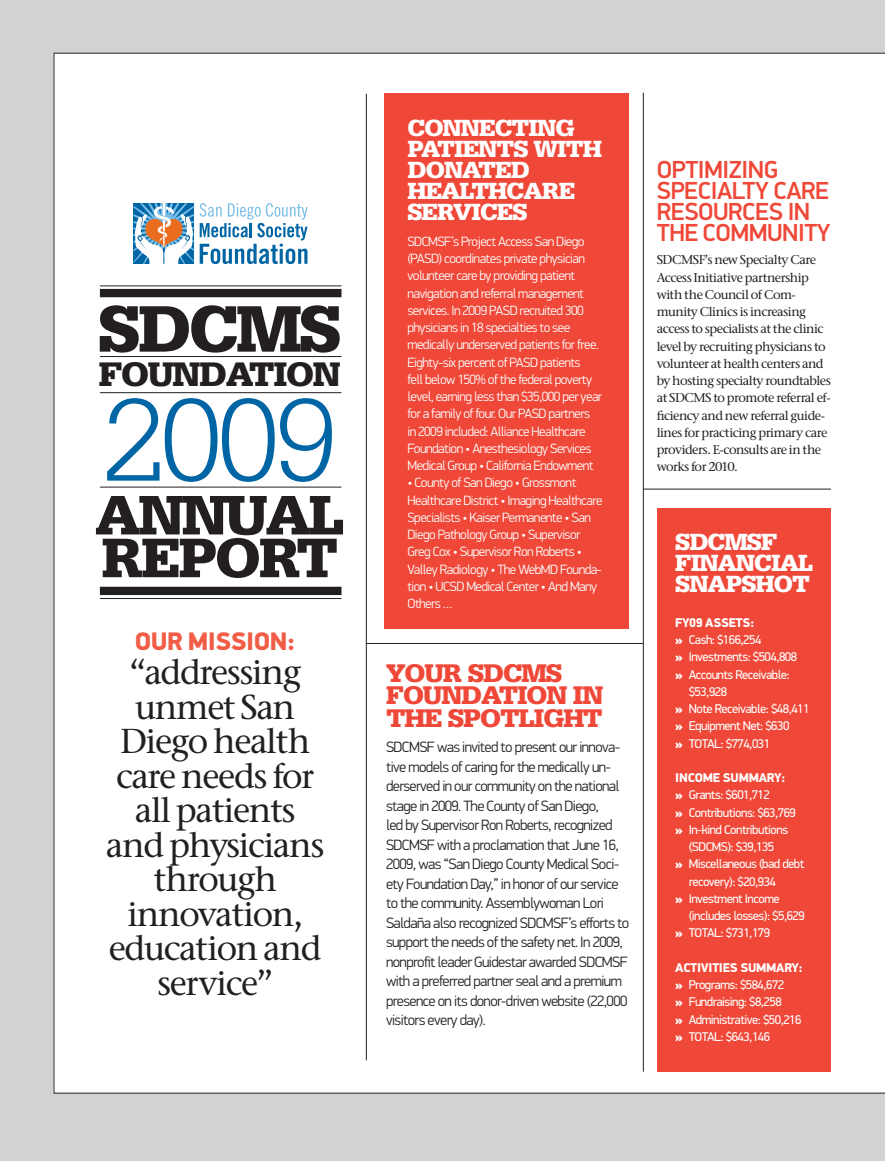
<style>
.page{position:relative;width:885px;height:1161px;background:#fff}
.page>*{position:absolute;margin:0;border:0;box-sizing:border-box;transform-origin:0 0}
.SDP_body_copy_no_in{font:300 124.2px "Serifa";color:#0065a4}
.SDP_body_copy_no_in-2{font:900 69.3px "Serifa";letter-spacing:-.04em;color:#231f20}
.SDP_body_copy_no_in-3{font:900 58.8px "Serifa";letter-spacing:-.04em;color:#231f20}
.SDP_body_copy_no_in-4{font:900 36px "Serifa";letter-spacing:-.04em;color:#231f20}
.SDP_body_copy_no_in-5{font:500 34.5px/34.5px "Stone Serif ITC Std";letter-spacing:-.04em;color:#231f20;text-align:center}
.SDP_body_copy_no_in-6{font:900 27px/22.5px "Serifa";letter-spacing:-.04em;color:#ef4838}
.SDP_body_copy_no_in-7{font:900 25.5px "PF Din Display Pro";letter-spacing:-.02em;color:#f15d46}
.SDP_body_copy_no_in-8{font:900 24.75px/21px "Serifa";letter-spacing:-.04em;color:#fff}
.SDP_body_copy_no_in-9{font:500 24.75px "PF Din Display Pro";letter-spacing:-.02em;color:#ef4838}
.SDP_body_copy_no_in-10{font:300 15px/19.5px "PF Din Display Pro";letter-spacing:-.04em;color:#231f20}
.SDP_body_copy_no_in-11{font:300 13.5px/17.2px "PF Din Display Pro";letter-spacing:-.04em;color:#fff}
.SDP_body_copy_no_in-12{font:12.75px/17.2px "PF Din Display Pro";letter-spacing:-.04em;color:#fff}
.SDP_body_copy_no_in-13{font:500 12.75px/17.2px "Stone Serif ITC Std";letter-spacing:-.04em;color:#231f20}
.SDP_body_copy_no_in-14{font:900 12.75px "PF Din Display Pro";letter-spacing:-.02em;color:#fff}
.s1{font-family:"PF Centro Sans Pro U Black"}
</style>
<div class="page">
<div style="left:0;top:0;width:884px;height:1161px;background:#d1d2d4"></div>
<div style="left:54px;top:53px;width:830px;height:1041px;background:#fff"></div>
<div style="left:384px;top:93px;width:244px;height:536px;background:#ef4838"></div>
<hr style="left:366px;top:643px;width:276px;height:1px;background:#231f20">
<hr style="left:100px;top:356px;width:241px;height:1px;background:#231f20">
<hr style="left:100px;top:392px;width:241px;height:1px;background:#231f20">
<div style="left:100px;top:289px;width:241px;height:8px;background:#231f20"></div>
<div style="left:100px;top:587px;width:241px;height:8px;background:#231f20"></div>
<hr style="left:100px;top:286px;width:241px;height:1px;background:#231f20">
<hr style="left:100px;top:598px;width:241px;height:1px;background:#231f20">
<hr style="left:100px;top:487px;width:241px;height:1px;background:#231f20">
<hr style="left:366px;top:94px;width:1px;height:966px;background:#231f20">
<svg style="left:133px;top:198px;width:61px;height:67px;background:#a5b6c1"></svg>
<svg style="left:200px;top:203px;width:107px;height:61px;background:#b7d4e6"></svg>
<hr style="left:642px;top:93px;width:1px;height:979px;background:#231f20">
<hr style="left:643px;top:489px;width:187px;height:1px;background:#231f20">
<div style="left:657px;top:508px;width:173px;height:563px;background:#ef4838"></div>
<p class="SDP_body_copy_no_in-2" style="left:98px;top:288px;width:245px">SDCMS</p>
<p class="SDP_body_copy_no_in-4" style="left:99px;top:353px;width:243px">FOUNDATION</p>
<p class="SDP_body_copy_no_in" style="left:103px;top:371px;width:235px">2009</p>
<p class="SDP_body_copy_no_in-3" style="left:95px;top:481px;width:251px">ANNUAL</p>
<p class="SDP_body_copy_no_in-3" style="left:101px;top:523px;width:239px">REPORT</p>
<p class="SDP_body_copy_no_in-8" style="left:407px;top:116px;width:193px">CONNECTING<br>PATIENTS WITH<br>DONATED<br>HEALTHCAR</p>
<p class="SDP_body_copy_no_in-8" style="left:558px;top:179px;width:18px">E</p>
<p class="SDP_body_copy_no_in-8" style="left:407px;top:200px;width:119px">SERVICES</p>
<p class="SDP_body_copy_no_in-11" style="left:407px;top:233px;width:196px">SDCMSF’s Project Access San Diego (PASD) coordinates private physician volunteer care by providing patient navigation and referral management services. In 2009 PASD recruited 300 physicians in 18 specialties to see medically underserved patients for free.<br>Eighty-six percent of PASD patients<br>fell below 150% of the federal poverty level, earning less than $35,000 per year for a family of four. Our PASD partners in 2009 included: Alliance Healthcare Foundation • Anesthesiology Services Medical Group • California Endowment</p>
<p class="SDP_body_copy_no_in-11" style="left:407px;top:474px;width:196px">• County of San Diego • Grossmont<br>Healthcare District • Imaging Healthcare<br>Specialists • Kaiser Permanente • San<br>Diego Pathology Group • Supervisor<br>Greg Cox • Supervisor Ron Roberts •<br>Valley Radiology • The WebMD Founda&shy;tion • UCSD Medical Center • And Many<br>Others …</p>
<p class="SDP_body_copy_no_in-7" style="left:135px;top:625px;width:162px">OUR MISSION:</p>
<p class="SDP_body_copy_no_in-5" style="left:106px;top:655px;width:220px">“addressing unmet San<br>Diego health care needs for all patients and physicians through innovation, education and service”</p>
<p class="SDP_body_copy_no_in-6" style="left:386px;top:661px;width:219px">YOUR SDCMS<br>FOUNDATION IN<br>THE SPOTLIGHT</p>
<p class="SDP_body_copy_no_in-10" style="left:386px;top:738px;width:244px">SDCMSF was invited to present our innova&shy;tive models of caring for the medically un&shy;derserved in our community on the national stage in 2009. The County of San Diego,<br>led by Supervisor Ron Roberts, recognized SDCMSF with a proclamation that June 16, 2009, was “San Diego County Medical Soci&shy;ety Foundation Day,” in honor of our service to the community. Assemblywoman Lori Saldaña also recognized SDCMSF’s efforts to support the needs of the safety net. In 2009, nonprofit leader Guidestar awarded SDCMSF with a preferred partner seal and a premium presence on its donor-driven website (22,000 visitors every day).</p>
<p class="SDP_body_copy_no_in-9" style="left:656px;top:155px;width:27px">OPTIMI</p>
<p class="SDP_body_copy_no_in-9" style="left:728px;top:155px;width:25px">ZING</p>
<p class="SDP_body_copy_no_in-9" style="left:656px;top:176px;width:27px">SPECIALTY</p>
<p class="SDP_body_copy_no_in-9" style="left:773px;top:176px;width:28px">CARE</p>
<p class="SDP_body_copy_no_in-9" style="left:656px;top:197px;width:29px">RESOURCES</p>
<p class="SDP_body_copy_no_in-9" style="left:787px;top:197px;width:11px">IN</p>
<p class="SDP_body_copy_no_in-9" style="left:656px;top:218px;width:15px">THE</p>
<p class="SDP_body_copy_no_in-9" style="left:702px;top:218px;width:29px">COMMUNITY</p>
<p class="SDP_body_copy_no_in-13" style="left:656px;top:251px;width:176px">SDCMSF’s new Specialty Care<br>Access Initiative partnership with the Council of Com&shy;munity Clinics is increasing access to specialists at the clinic level by recruiting physicians to volunteer at health centers and by hosting specialty roundtables at SDCMS to promote referral ef&shy;ficiency and new referral guide&shy;lines for practicing primary care providers. E-consults are in the works for 2010.</p>
<p class="SDP_body_copy_no_in-8" style="left:675px;top:531px;width:139px">SDCMSF<br>FINANCIAL<br>SNAPSHOT</p>
<p class="SDP_body_copy_no_in-14" style="left:675px;top:615px;width:81px">FY09 ASS ETS:</p>
<p class="SDP_body_copy_no_in-12" style="left:675px;top:631px;width:88px"><span class="s1">»</span> Cash: $166,254</p>
<p class="SDP_body_copy_no_in-12" style="left:675px;top:649px;width:123px"><span class="s1">»</span> Investments: $504,808</p>
<p class="SDP_body_copy_no_in-12" style="left:688px;top:666px;width:102px;text-indent:-14px"><span class="s1">»</span> Accounts Receivable: $53,928</p>
<p class="SDP_body_copy_no_in-12" style="left:675px;top:700px;width:136px"><span class="s1">»</span> Note Receivable: $48,411</p>
<p class="SDP_body_copy_no_in-12" style="left:675px;top:718px;width:116px"><span class="s1">»</span> Equipment Net: $630</p>
<p class="SDP_body_copy_no_in-12" style="left:675px;top:735px;width:96px"><span class="s1">»</span> TOTAL: $774,031</p>
<p class="SDP_body_copy_no_in-14" style="left:675px;top:770px;width:112px">I NCOME SUMMARY:</p>
<p class="SDP_body_copy_no_in-12" style="left:675px;top:787px;width:96px"><span class="s1">»</span> Grants: $601,712</p>
<p class="SDP_body_copy_no_in-12" style="left:675px;top:804px;width:122px"><span class="s1">»</span> Contributions: $63,769</p>
<p class="SDP_body_copy_no_in-12" style="left:675px;top:821px;width:114px;text-align:center"><span class="s1">»</span> In-kind Contributions (SDCMS): $39,135</p>
<p class="SDP_body_copy_no_in-12" style="left:688px;top:856px;width:117px;text-indent:-14px"><span class="s1">»</span> Miscellaneous (bad debt recovery): $20,934</p>
<p class="SDP_body_copy_no_in-12" style="left:688px;top:890px;width:118px;text-indent:-14px"><span class="s1">»</span> Investment Income (includes losses): $5,629</p>
<p class="SDP_body_copy_no_in-12" style="left:675px;top:925px;width:96px"><span class="s1">»</span> TOTAL: $731,179</p>
<p class="SDP_body_copy_no_in-14" style="left:675px;top:960px;width:129px">ACTIVITIES SUMMARY:</p>
<p class="SDP_body_copy_no_in-12" style="left:675px;top:976px;width:110px"><span class="s1">»</span> Programs: $584,672</p>
<p class="SDP_body_copy_no_in-12" style="left:675px;top:994px;width:108px"><span class="s1">»</span> Fundraising: $8,258</p>
<p class="SDP_body_copy_no_in-12" style="left:675px;top:1011px;width:128px"><span class="s1">»</span> Administrative: $50,216</p>
<p class="SDP_body_copy_no_in-12" style="left:675px;top:1028px;width:96px"><span class="s1">»</span> TOTAL: $643,146</p>
</div>
